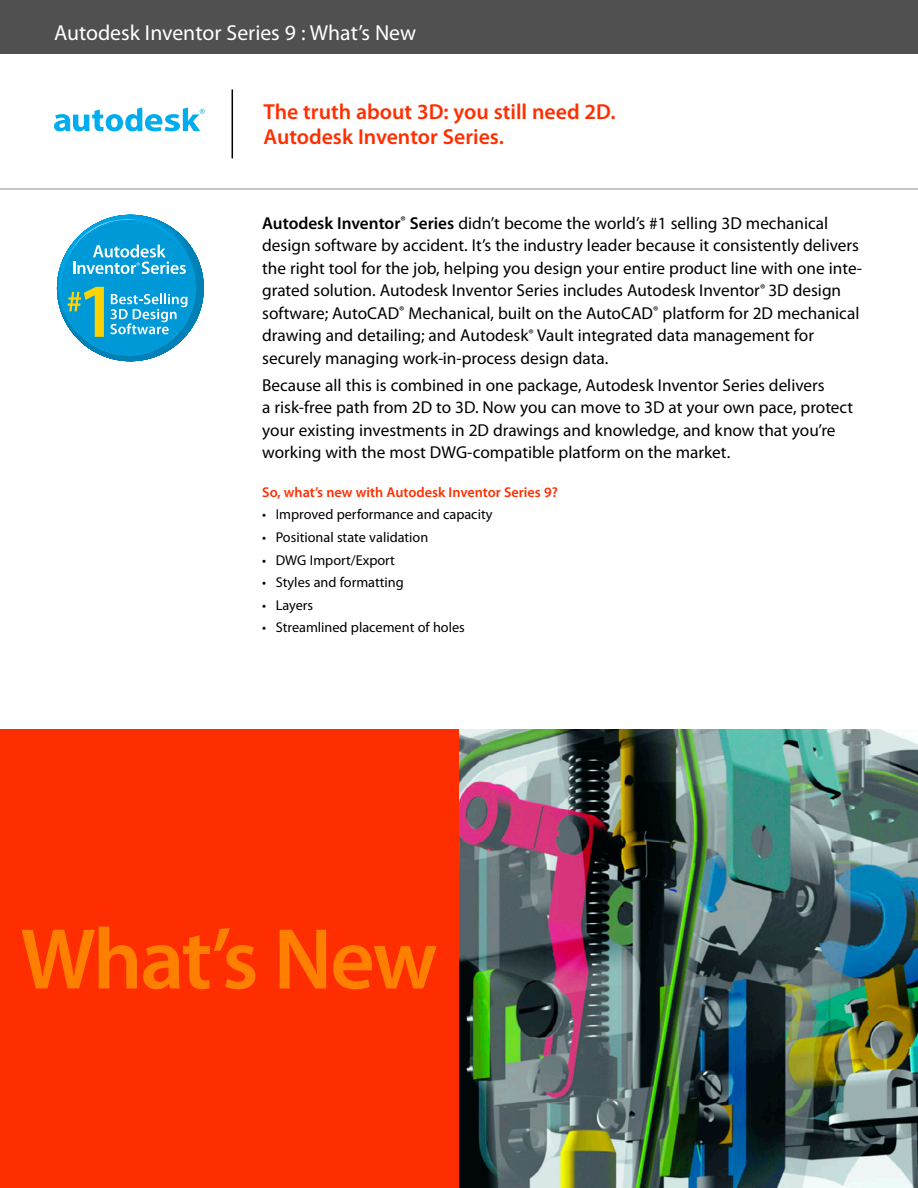
<style>
.page{position:relative;width:918px;height:1188px;background:#fff}
.page>*{position:absolute;margin:0;border:0;box-sizing:border-box;transform-origin:0 0}
.t1{font:600 87px "Myriad Pro";letter-spacing:-.025em;color:#ff8000}
.t2{font:600 21.75px/25.5px "Myriad Pro";color:#ff2e00}
.t3{font:21.75px "Myriad Pro";color:#fff}
.t4{font:17.25px/22.5px "Myriad Pro";color:#000}
.t5{font:14.25px "Myriad Pro";color:#000}
.t6{font:600 14.25px "Myriad Pro";color:#ff2e00}
.s1{font-weight:600}
</style>
<div class="page">
<div style="left:0;top:0;width:918px;height:54px;background:#505050"></div>
<svg style="left:54px;top:107px;width:151px;height:24px"></svg>
<hr style="left:232px;top:89px;width:1px;height:69px;background:#000">
<div style="left:0;top:729px;width:459px;height:459px;background:#ff2e00"></div>
<img style="left:459px;top:729px;width:459px;height:459px">
<hr style="left:0;top:188px;width:918px;height:2px;background:#b4b4b4">
<svg style="left:57px;top:215px;width:147px;height:146px"></svg>
<p class="t3" style="left:54px;top:24px;width:364px">Autodesk Inventor Series 9 : What’s New</p>
<p class="t2" style="left:264px;top:101px;width:353px">The truth about 3D: you still need 2D.<br>Autodesk Inventor Series.</p>
<p class="t4" style="left:262px;top:214px;width:601px"><span class="s1">Autodesk Inventor</span><sup>®</sup> <span class="s1">Series</span> didn’t become the world’s #1 selling 3D mechanical design software by accident. It’s the industry leader because it consistently delivers the right tool for the job, helping you design your entire product line with one inte&shy;grated solution. Autodesk Inventor Series includes Autodesk Inventor<sup>®</sup> 3D design software; AutoCAD<sup>®</sup> Mechanical, built on the AutoCAD<sup>®</sup> platform for 2D mechanical drawing and detailing; and Autodesk<sup>®</sup> Vault integrated data management for securely managing work-in-process design data.</p>
<p class="t4" style="left:262px;top:376px;width:592px">Because all this is combined in one package, Autodesk Inventor Series delivers<br>a risk-free path from 2D to 3D. Now you can move to 3D at your own pace, protect your existing investments in 2D drawings and knowledge, and know that you’re working with the most DWG-compatible platform on the market.</p>
<p class="t6" style="left:262px;top:487px;width:297px">So, what’s new with Autodesk Inventor Series 9?</p>
<p class="t5" style="left:262px;top:509px;width:232px">• Improved performance and capacity</p>
<p class="t5" style="left:262px;top:532px;width:168px">• Positional state validation</p>
<p class="t5" style="left:262px;top:554px;width:134px">• DWG Import/Export</p>
<p class="t5" style="left:262px;top:577px;width:143px">• Styles and formatting</p>
<p class="t5" style="left:262px;top:600px;width:52px">• Layers</p>
<p class="t5" style="left:262px;top:622px;width:204px">• Streamlined placement of holes</p>
<h1 class="t1" style="left:20px;top:926px;width:419px">What’s New</h1>
</div>
